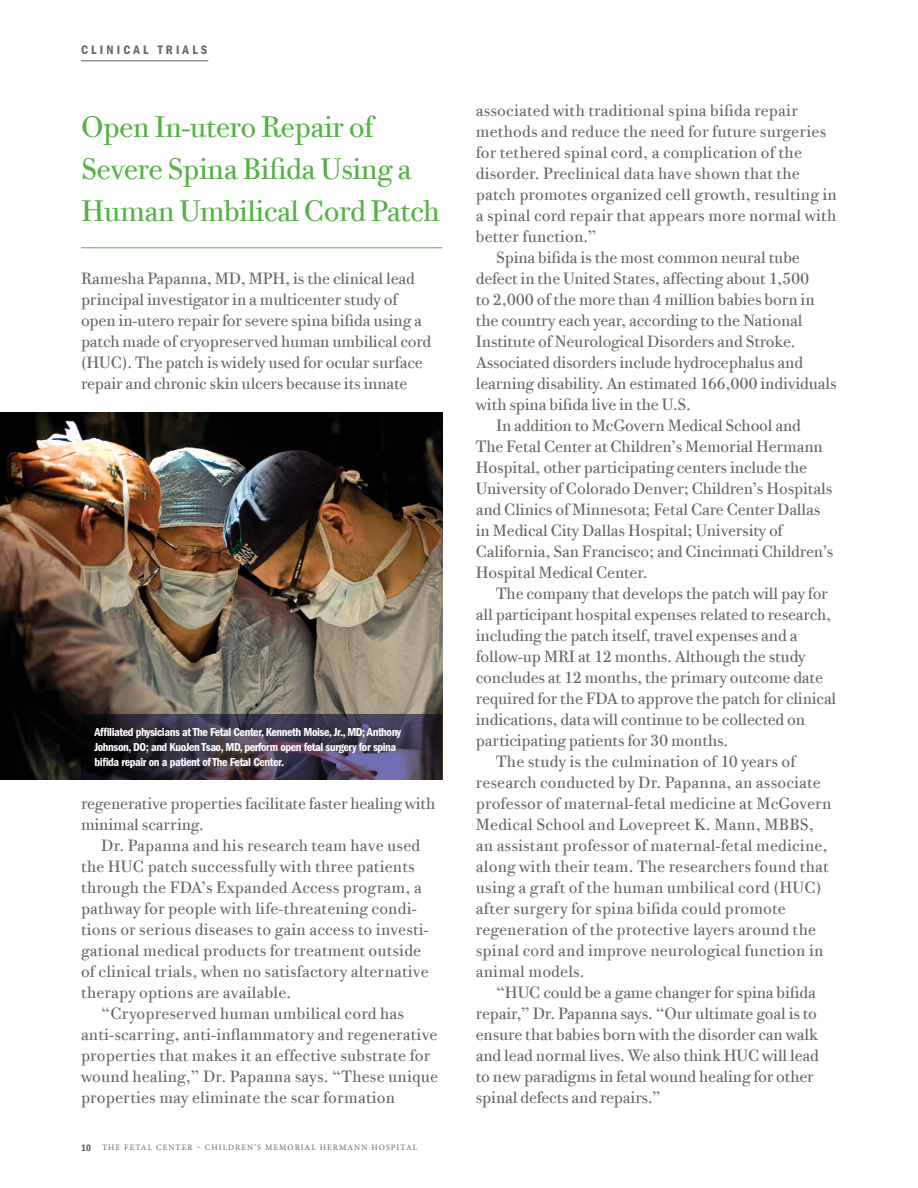
<style>
.page{position:relative;width:918px;height:1188px;background:#fff}
.page>*{position:absolute;margin:0;border:0;box-sizing:border-box;transform-origin:0 0}
.t1{font:30px/42px "Bodoni Twe ITC";letter-spacing:-.02em;color:#56b146}
.t2{font:16.5px/21px "Bodoni Twe ITC";letter-spacing:-.01em;color:#65665d}
.t3{font:16.5px "Bodoni Twe ITC";letter-spacing:.01em;color:#65665d}
.t4{font:12.75px "ITC Franklin Gothic Std Dm Cd";letter-spacing:.25em;color:#65665d}
.t5{font:12px/15px "ITC Franklin Gothic Std Dm Cd";letter-spacing:-.035em;color:#fff}
.t6{font:8.25px "Minion Pro";letter-spacing:.13em;color:#65665d}
.s1{font-family:"ITC Franklin Gothic Std Dm Cd";font-size:9.75px}
</style>
<div class="page">
<hr style="left:81px;top:248px;width:361px;height:1px;background:#56b146">
<hr style="left:81px;top:60px;width:127px;height:1px;background:#65665d">
<img style="left:0;top:413px;width:442px;height:367px">
<svg style="left:81px;top:715px;width:361px;height:65px;background:#393245"></svg>
<p class="t4" style="left:81px;top:42px;width:128px">CLINICAL TRIALS</p>
<h1 class="t1" style="left:81px;top:105px;width:360px">Open In-utero Repair of<br>Severe Spina Bifida Using a<br>Human Umbilical Cord Patch</h1>
<p class="t2" style="left:81px;top:267px;width:352px">Ramesha Papanna, MD, MPH, is the clinical lead principal investigator in a multicenter study of open in-utero repair for severe spina bifida using a patch made of cryopreserved human umbilical cord (HUC). The patch is widely used for ocular surface repair and chronic skin ulcers because its innate</p>
<p class="t5" style="left:95px;top:725px;width:308px">Affiliated physicians at The Fetal Center, Kenneth Moise, Jr., MD; Anthony<br>Johnson, DO; and KuoJen Tsao, MD, perform open fetal surgery for spina bifida repair on a patient of The Fetal Center.</p>
<p class="t2" style="left:81px;top:792px;width:356px">regenerative properties facilitate faster healing with minimal scarring.</p>
<p class="t3" style="left:101px;top:835px;width:321px">Dr. Papanna and his research team have used</p>
<p class="t3" style="left:81px;top:856px;width:335px">the HUC patch successfully with three patients</p>
<p class="t3" style="left:81px;top:877px;width:342px">through the FDA’s Expanded Access program, a</p>
<p class="t3" style="left:81px;top:898px;width:337px">pathway for people with life-threatening condi-</p>
<p class="t3" style="left:81px;top:919px;width:349px">tions or serious diseases to gain access to investi-</p>
<p class="t3" style="left:81px;top:940px;width:342px">gational medical products for treatment outside</p>
<p class="t3" style="left:81px;top:961px;width:349px">of clinical trials, when no satisfactory alternative</p>
<p class="t3" style="left:81px;top:982px;width:212px">therapy options are available.</p>
<p class="t3" style="left:101px;top:1003px;width:304px">“Cryopreserved human umbilical cord has</p>
<p class="t3" style="left:81px;top:1024px;width:358px">anti-scarring, anti-inflammatory and regenerative</p>
<p class="t3" style="left:81px;top:1045px;width:351px">properties that makes it an effective substrate for</p>
<p class="t3" style="left:81px;top:1066px;width:359px">wound healing,” Dr. Papanna says. “These unique</p>
<p class="t3" style="left:81px;top:1087px;width:316px">properties may eliminate the scar formation</p>
<p class="t6" style="left:81px;top:1142px;width:338px"><span class="s1">10</span> THE FETAL CENTER – CHILDREN’S MEMORIAL HERMANN HOSPITAL</p>
<p class="t3" style="left:476px;top:100px;width:323px">associated with traditional spina bifida repair</p>
<p class="t3" style="left:476px;top:121px;width:352px">methods and reduce the need for future surgeries</p>
<p class="t3" style="left:476px;top:142px;width:328px">for tethered spinal cord, a complication of the</p>
<p class="t3" style="left:476px;top:163px;width:325px">disorder. Preclinical data have shown that the</p>
<p class="t3" style="left:476px;top:184px;width:363px">patch promotes organized cell growth, resulting in</p>
<p class="t3" style="left:476px;top:205px;width:362px">a spinal cord repair that appears more normal with</p>
<p class="t3" style="left:476px;top:226px;width:122px">better function.”</p>
<p class="t2" style="left:496px;top:246px;width:305px">Spina bifida is the most common neural tube</p>
<p class="t2" style="left:476px;top:267px;width:335px">defect in the United States, affecting about 1,500</p>
<p class="t2" style="left:476px;top:288px;width:340px">to 2,000 of the more than 4 million babies born in</p>
<p class="t2" style="left:476px;top:309px;width:328px">the country each year, according to the National</p>
<p class="t2" style="left:476px;top:330px;width:321px">Institute of Neurological Disorders and Stroke.</p>
<p class="t2" style="left:476px;top:351px;width:329px">Associated disorders include hydrocephalus and</p>
<p class="t2" style="left:476px;top:372px;width:362px">learning disability. An estimated 166,000 individuals</p>
<p class="t2" style="left:476px;top:393px;width:217px">with spina bifida live in the U.S.</p>
<p class="t2" style="left:496px;top:415px;width:306px">In addition to McGovern Medical School and</p>
<p class="t2" style="left:476px;top:436px;width:349px">The Fetal Center at Children’s Memorial Hermann</p>
<p class="t2" style="left:476px;top:457px;width:333px">Hospital, other participating centers include the</p>
<p class="t2" style="left:476px;top:478px;width:358px">University of Colorado Denver; Children’s Hospitals</p>
<p class="t2" style="left:476px;top:499px;width:346px">and Clinics of Minnesota; Fetal Care Center Dallas</p>
<p class="t2" style="left:476px;top:520px;width:308px">in Medical City Dallas Hospital; University of</p>
<p class="t2" style="left:476px;top:541px;width:359px">California, San Francisco; and Cincinnati Children’s</p>
<p class="t2" style="left:476px;top:562px;width:173px">Hospital Medical Center.</p>
<p class="t2" style="left:496px;top:583px;width:333px">The company that develops the patch will pay for</p>
<p class="t2" style="left:476px;top:604px;width:357px">all participant hospital expenses related to research,</p>
<p class="t2" style="left:476px;top:625px;width:323px">including the patch itself, travel expenses and a</p>
<p class="t2" style="left:476px;top:646px;width:331px">follow-up MRI at 12 months. Although the study</p>
<p class="t2" style="left:476px;top:667px;width:349px">concludes at 12 months, the primary outcome date</p>
<p class="t2" style="left:476px;top:688px;width:362px">required for the FDA to approve the patch for clinical</p>
<p class="t2" style="left:476px;top:709px;width:331px">indications, data will continue to be collected on</p>
<p class="t2" style="left:476px;top:730px;width:254px">participating patients for 30 months.</p>
<p class="t3" style="left:496px;top:751px;width:301px">The study is the culmination of 10 years of</p>
<p class="t3" style="left:476px;top:772px;width:346px">research conducted by Dr. Papanna, an associate</p>
<p class="t3" style="left:476px;top:793px;width:357px">professor of maternal-fetal medicine at McGovern</p>
<p class="t3" style="left:476px;top:814px;width:340px">Medical School and Lovepreet K. Mann, MBBS,</p>
<p class="t3" style="left:476px;top:835px;width:353px">an assistant professor of maternal-fetal medicine,</p>
<p class="t3" style="left:476px;top:856px;width:354px">along with their team. The researchers found that</p>
<p class="t3" style="left:476px;top:877px;width:347px">using a graft of the human umbilical cord (HUC)</p>
<p class="t3" style="left:476px;top:898px;width:311px">after surgery for spina bifida could promote</p>
<p class="t3" style="left:476px;top:919px;width:342px">regeneration of the protective layers around the</p>
<p class="t3" style="left:476px;top:940px;width:349px">spinal cord and improve neurological function in</p>
<p class="t3" style="left:476px;top:961px;width:110px">animal models.</p>
<p class="t2" style="left:496px;top:982px;width:321px">“HUC could be a game changer for spina bifida</p>
<p class="t2" style="left:476px;top:1003px;width:343px">repair,” Dr. Papanna says. “Our ultimate goal is to</p>
<p class="t2" style="left:476px;top:1024px;width:343px">ensure that babies born with the disorder can walk</p>
<p class="t2" style="left:476px;top:1045px;width:345px">and lead normal lives. We also think HUC will lead</p>
<p class="t2" style="left:476px;top:1066px;width:339px">to new paradigms in fetal wound healing for other</p>
<p class="t2" style="left:476px;top:1087px;width:186px">spinal defects and repairs.”</p>
</div>
